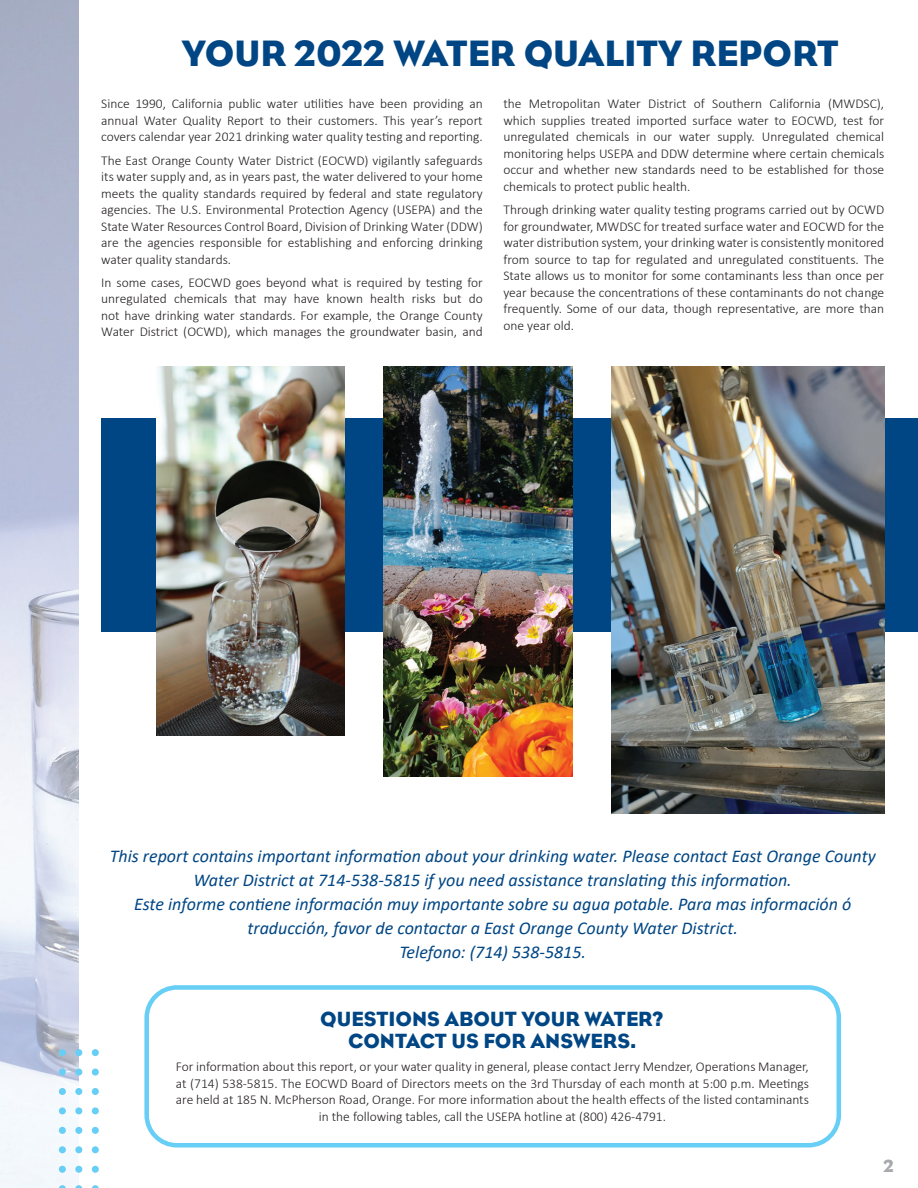
<style>
.page{position:relative;width:918px;height:1188px;background:#fff}
.page>*{position:absolute;margin:0;border:0;box-sizing:border-box;transform-origin:0 0}
.t1{font:37.5px "Eagle";color:#004684}
.t2{font:21px/21.6px "Eagle";color:#004684;text-align:center}
.t3{font:italic 18px/24px "Calibri";color:#004684;text-align:center}
.t4{font:18px "Eagle";color:#a8a9ad}
.t5{font:300 13.5px/16.5px "Calibri";color:#231f20;text-align:justify}
</style>
<div class="page">
<img style="left:0;top:0;width:79px;height:1188px">
<div style="left:101px;top:418px;width:817px;height:214px;background:#004684"></div>
<img style="left:384px;top:366px;width:188px;height:411px">
<img style="left:156px;top:366px;width:189px;height:369px">
<img style="left:611px;top:366px;width:273px;height:447px">
<div style="left:144px;top:985px;width:697px;height:163px;border:4px solid #67cef5;border-radius:30px"></div>
<div style="left:59px;top:1049px;width:7px;height:7px;background:#67cef5;border-radius:50%"></div>
<div style="left:59px;top:1069px;width:7px;height:7px;background:#67cef5;border-radius:50%"></div>
<div style="left:59px;top:1088px;width:7px;height:7px;background:#67cef5;border-radius:50%"></div>
<div style="left:59px;top:1107px;width:7px;height:7px;background:#67cef5;border-radius:50%"></div>
<div style="left:59px;top:1127px;width:7px;height:7px;background:#67cef5;border-radius:50%"></div>
<div style="left:59px;top:1146px;width:7px;height:7px;background:#67cef5;border-radius:50%"></div>
<svg style="left:59px;top:1185px;width:7px;height:3px"></svg>
<div style="left:59px;top:1166px;width:7px;height:7px;background:#67cef5;border-radius:50%"></div>
<div style="left:75px;top:1049px;width:7px;height:7px;background:#67cef5;border-radius:50%"></div>
<div style="left:75px;top:1069px;width:7px;height:7px;background:#67cef5;border-radius:50%"></div>
<div style="left:75px;top:1088px;width:7px;height:7px;background:#67cef5;border-radius:50%"></div>
<div style="left:75px;top:1107px;width:7px;height:7px;background:#67cef5;border-radius:50%"></div>
<div style="left:75px;top:1127px;width:7px;height:7px;background:#67cef5;border-radius:50%"></div>
<div style="left:75px;top:1146px;width:7px;height:7px;background:#67cef5;border-radius:50%"></div>
<svg style="left:75px;top:1185px;width:7px;height:3px"></svg>
<div style="left:75px;top:1166px;width:7px;height:7px;background:#67cef5;border-radius:50%"></div>
<div style="left:92px;top:1049px;width:7px;height:7px;background:#67cef5;border-radius:50%"></div>
<div style="left:92px;top:1069px;width:7px;height:7px;background:#67cef5;border-radius:50%"></div>
<div style="left:92px;top:1088px;width:7px;height:7px;background:#67cef5;border-radius:50%"></div>
<div style="left:92px;top:1107px;width:7px;height:7px;background:#67cef5;border-radius:50%"></div>
<div style="left:92px;top:1127px;width:7px;height:7px;background:#67cef5;border-radius:50%"></div>
<div style="left:92px;top:1146px;width:7px;height:7px;background:#67cef5;border-radius:50%"></div>
<svg style="left:92px;top:1185px;width:7px;height:3px"></svg>
<div style="left:92px;top:1166px;width:7px;height:7px;background:#67cef5;border-radius:50%"></div>
<h1 class="t1" style="left:182px;top:32px;width:658px">YOUR 2022 WATER QUALITY REPORT</h1>
<p class="t5" style="left:101px;top:96px;width:383px">Since 1990, California public water utilities have been providing an annual Water Quality Report to their customers. This year’s report covers calendar year 2021 drinking water quality testing and reporting.</p>
<p class="t5" style="left:101px;top:152px;width:383px">The East Orange County Water District (EOCWD) vigilantly safeguards its water supply and, as in years past, the water delivered to your home meets the quality standards required by federal and state regulatory agencies. The U.S. Environmental Protection Agency (USEPA) and the State Water Resources Control Board, Division of Drinking Water (DDW) are the agencies responsible for establishing and enforcing drinking water quality standards.</p>
<p class="t5" style="left:101px;top:274px;width:383px">In some cases, EOCWD goes beyond what is required by testing for unregulated chemicals that may have known health risks but do not have drinking water standards. For example, the Orange County Water District (OCWD), which manages the groundwater basin, and</p>
<p class="t5" style="left:503px;top:96px;width:382px">the Metropolitan Water District of Southern California (MWDSC), which supplies treated imported surface water to EOCWD, test for unregulated chemicals in our water supply. Unregulated chemical monitoring helps USEPA and DDW determine where certain chemicals occur and whether new standards need to be established for those chemicals to protect public health.</p>
<p class="t5" style="left:503px;top:201px;width:382px">Through drinking water quality testing programs carried out by OCWD for groundwater, MWDSC for treated surface water and EOCWD for the water distribution system, your drinking water is consistently monitored from source to tap for regulated and unregulated constituents. The State allows us to monitor for some contaminants less than once per year because the concentrations of these contaminants do not change frequently. Some of our data, though representative, are more than one year old.</p>
<p class="t3" style="left:110px;top:843px;width:768px">This report contains important information about your drinking water. Please contact East Orange County Water District at 714-538-5815 if you need assistance translating this information.<br>Este informe contiene información muy importante sobre su agua potable. Para mas información ó traducción, favor de contactar a East Orange County Water District.<br>Telefono: (714) 538-5815.</p>
<h2 class="t2" style="left:320px;top:1008px;width:344px">QUESTIONS ABOUT YOUR WATER?<br>CONTACT US FOR ANSWERS.</h2>
<p class="t5" style="left:176px;top:1058px;width:635px;text-align:center">For information about this report, or your water quality in general, please contact Jerry Mendzer, Operations Manager, at (714) 538-5815. The EOCWD Board of Directors meets on the 3rd Thursday of each month at 5:00 p.m. Meetings are held at 185 N. McPherson Road, Orange. For more information about the health effects of the listed contaminants in the following tables, call the USEPA hotline at (800) 426-4791.</p>
<h3 class="t4" style="left:883px;top:1156px;width:12px">2</h3>
</div>
